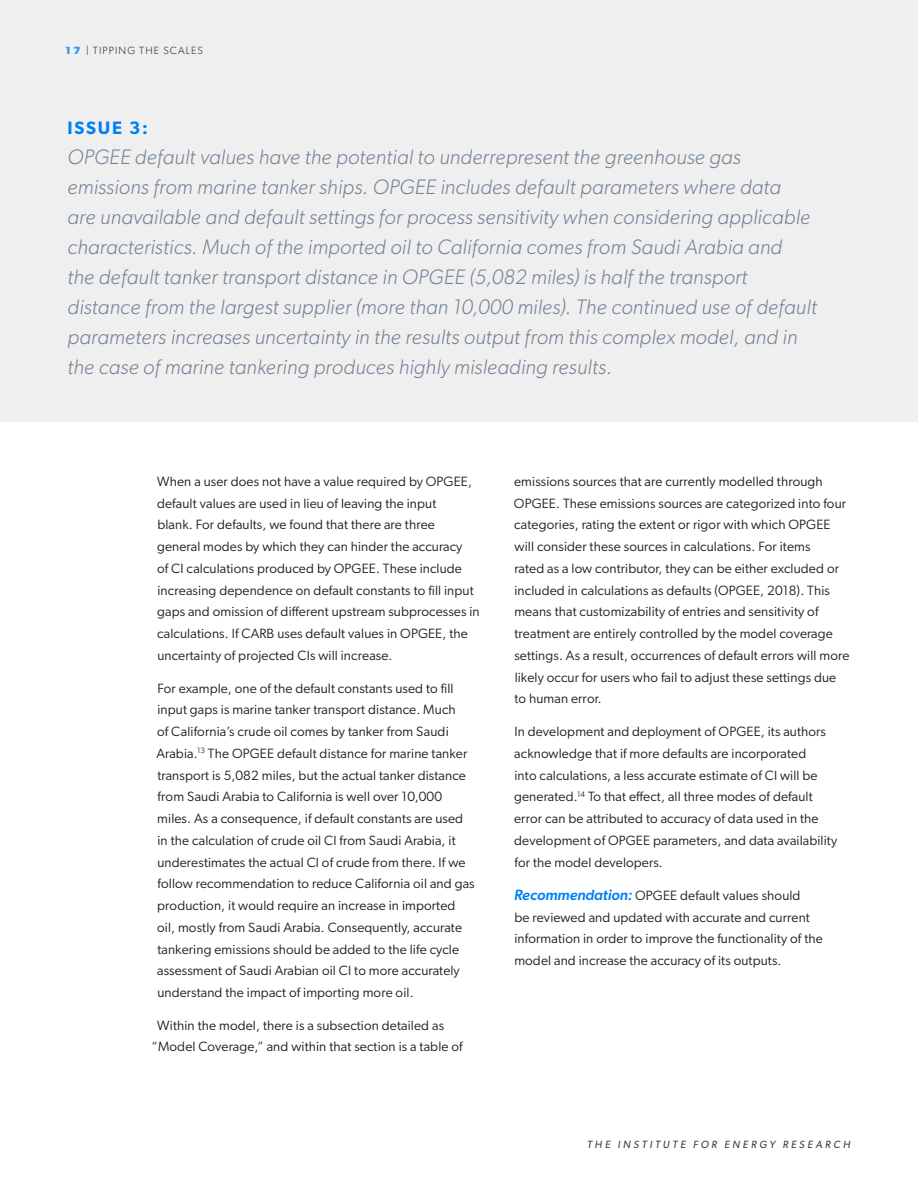
<style>
.page{position:relative;width:918px;height:1188px;background:#fff}
.page>*{position:absolute;margin:0;border:0;box-sizing:border-box;transform-origin:0 0}
.Issues_Summary{font:italic 300 21px/30px "Gibson";letter-spacing:.01em;color:#728295}
.Issues_Header{font:600 18px "Gibson";letter-spacing:.1em;color:#0080f2}
.Body{font:13.5px/21.8px "Gibson";letter-spacing:.01em;color:#231f20}
.t1{font:italic 10.5px "Gibson";letter-spacing:.265em;color:#3c4343}
.t2{font:300 10.5px "Gibson";letter-spacing:.105em;color:#172727}
.s1{font-weight:700;color:#3398f5}
.s2{font-weight:500;font-style:italic;font-size:15px;color:#0080f2}
</style>
<div class="page">
<div style="left:0;top:0;width:918px;height:421px;background:#efefef"></div>
<p class="t2" style="left:65px;top:44px;width:139px"><span class="s1">1 7</span> | TIPPING THE SCALES</p>
<p class="Issues_Header" style="left:68px;top:117px;width:82px">ISSUE 3:</p>
<p class="Issues_Summary" style="left:68px;top:142px;width:751px">OPGEE default values have the potential to underrepresent the greenhouse gas emissions from marine tanker ships. OPGEE includes default parameters where data<br>are unavailable and default settings for process sensitivity when considering applicable characteristics. Much of the imported oil to California comes from Saudi Arabia and<br>the default tanker transport distance in OPGEE (5,082 miles) is half the transport distance from the largest supplier (more than 10,000 miles). The continued use of default parameters increases uncertainty in the results output from this complex model, and in the case of marine tankering produces highly misleading results.</p>
<p class="Body" style="left:157px;top:470px;width:324px">When a user does not have a value required by OPGEE, default values are used in lieu of leaving the input<br>blank. For defaults, we found that there are three general modes by which they can hinder the accuracy<br>of CI calculations produced by OPGEE. These include increasing dependence on default constants to fill input gaps and omission of different upstream subprocesses in calculations. If CARB uses default values in OPGEE, the uncertainty of projected CIs will increase.</p>
<p class="Body" style="left:156px;top:677px;width:320px">For example, one of the default constants used to fill input gaps is marine tanker transport distance. Much<br>of California’s crude oil comes by tanker from Saudi Arabia.<sup>13</sup> The OPGEE default distance for marine tanker transport is 5,082 miles, but the actual tanker distance from Saudi Arabia to California is well over 10,000 miles. As a consequence, if default constants are used in the calculation of crude oil CI from Saudi Arabia, it underestimates the actual CI of crude from there. If we follow recommendation to reduce California oil and gas production, it would require an increase in imported oil, mostly from Saudi Arabia. Consequently, accurate tankering emissions should be added to the life cycle assessment of Saudi Arabian oil CI to more accurately understand the impact of importing more oil.</p>
<p class="Body" style="left:152px;top:1014px;width:313px;text-indent:6px">Within the model, there is a subsection detailed as “Model Coverage,” and within that section is a table of</p>
<p class="Body" style="left:514px;top:470px;width:337px">emissions sources that are currently modelled through OPGEE. These emissions sources are categorized into four categories, rating the extent or rigor with which OPGEE will consider these sources in calculations. For items<br>rated as a low contributor, they can be either excluded or included in calculations as defaults (OPGEE, 2018). This means that customizability of entries and sensitivity of treatment are entirely controlled by the model coverage settings. As a result, occurrences of default errors will more likely occur for users who fail to adjust these settings due to human error.</p>
<p class="Body" style="left:514px;top:720px;width:325px">In development and deployment of OPGEE, its authors acknowledge that if more defaults are incorporated<br>into calculations, a less accurate estimate of CI will be generated.<sup>14</sup> To that effect, all three modes of default error can be attributed to accuracy of data used in the development of OPGEE parameters, and data availability for the model developers.</p>
<p class="Body" style="left:514px;top:884px;width:310px"><span class="s2">Recommendation:</span> OPGEE default values should<br>be reviewed and updated with accurate and current information in order to improve the functionality of the model and increase the accuracy of its outputs.</p>
<p class="t1" style="left:587px;top:1138px;width:265px">THE INSTITUTE FOR ENERGY RESEARCH</p>
</div>
